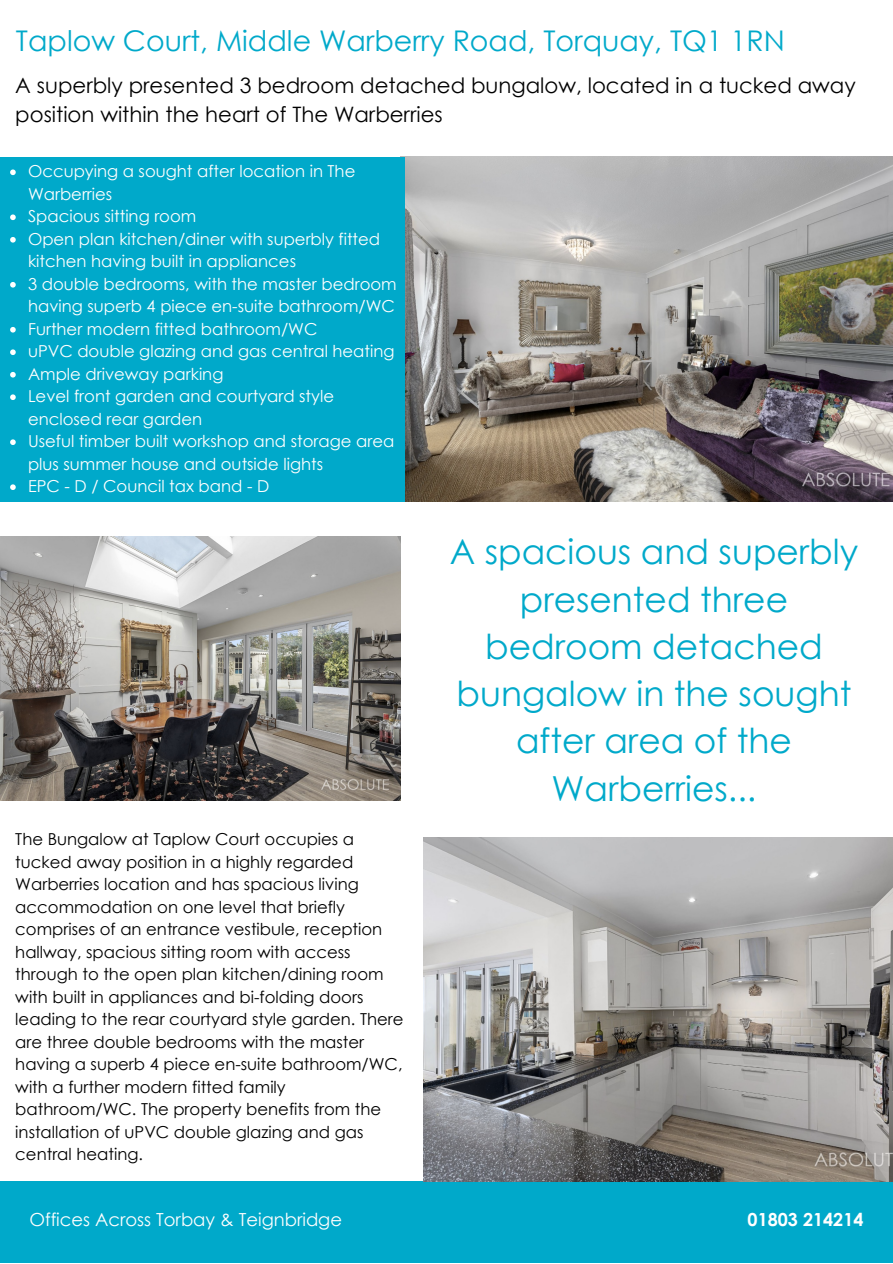
<style>
.page{position:relative;width:893px;height:1264px;background:#fff}
.page>*{position:absolute;margin:0;border:0;box-sizing:border-box;transform-origin:0 0}
.t1{font:34.5px/47.2px "Century Gothic";color:#00a9ca;text-align:center}
.t2{font:28.5px "Century Gothic";color:#00a9ca}
.t3{font:21.3px/29.2px "Century Gothic";color:#000}
.t4{font:18px "Century Gothic";color:#fff}
.t5{font:700 18px "Century Gothic";color:#fff}
.t6{font:16.5px/22.5px "Century Gothic";color:#000}
.t7{font:16.5px/22.5px "Century Gothic";color:#fff}
</style>
<div class="page">
<img style="left:404px;top:157px;width:488px;height:344px">
<div style="left:0;top:1181px;width:892px;height:81px;background:#00a9ca"></div>
<div style="left:0;top:157px;width:404px;height:344px;background:#00a9ca"></div>
<img style="left:0;top:536px;width:400px;height:264px">
<img style="left:423px;top:837px;width:469px;height:344px">
<svg style="left:10px;top:169px;width:6px;height:6px"></svg>
<svg style="left:10px;top:214px;width:6px;height:6px"></svg>
<svg style="left:10px;top:237px;width:6px;height:5px"></svg>
<svg style="left:10px;top:282px;width:6px;height:5px"></svg>
<svg style="left:10px;top:327px;width:6px;height:5px"></svg>
<svg style="left:10px;top:349px;width:6px;height:6px"></svg>
<svg style="left:10px;top:372px;width:6px;height:5px"></svg>
<svg style="left:10px;top:394px;width:6px;height:6px"></svg>
<svg style="left:10px;top:439px;width:6px;height:6px"></svg>
<svg style="left:10px;top:484px;width:6px;height:6px"></svg>
<h2 class="t2" style="left:16px;top:22px;width:770px">Taplow Court, Middle Warberry Road, Torquay, TQ1 1RN</h2>
<p class="t3" style="left:15px;top:70px;width:841px">A superbly presented 3 bedroom detached bungalow, located in a tucked away position within the heart of The Warberries</p>
<p class="t7" style="left:28px;top:160px;width:370px">Occupying a sought after location in The Warberries<br>Spacious sitting room<br>Open plan kitchen/diner with superbly fitted kitchen having built in appliances<br>3 double bedrooms, with the master bedroom having superb 4 piece en-suite bathroom/WC Further modern fitted bathroom/WC<br>uPVC double glazing and gas central heating Ample driveway parking<br>Level front garden and courtyard style enclosed rear garden<br>Useful timber built workshop and storage area plus summer house and outside lights<br>EPC - D / Council tax band - D</p>
<p class="t6" style="left:15px;top:827px;width:389px">The Bungalow at Taplow Court occupies a tucked away position in a highly regarded Warberries location and has spacious living accommodation on one level that briefly comprises of an entrance vestibule, reception hallway, spacious sitting room with access through to the open plan kitchen/dining room with built in appliances and bi-folding doors leading to the rear courtyard style garden. There are three double bedrooms with the master having a superb 4 piece en-suite bathroom/WC, with a further modern fitted family bathroom/WC. The property benefits from the installation of uPVC double glazing and gas central heating.</p>
<h1 class="t1" style="left:449px;top:527px;width:410px">A spacious and superbly presented three bedroom detached bungalow in the sought after area of the<br>Warberries...</h1>
<p class="t4" style="left:29px;top:1208px;width:314px">Offices Across Torbay &amp; Teignbridge</p>
<p class="t5" style="left:747px;top:1208px;width:117px">01803 214214</p>
</div>
